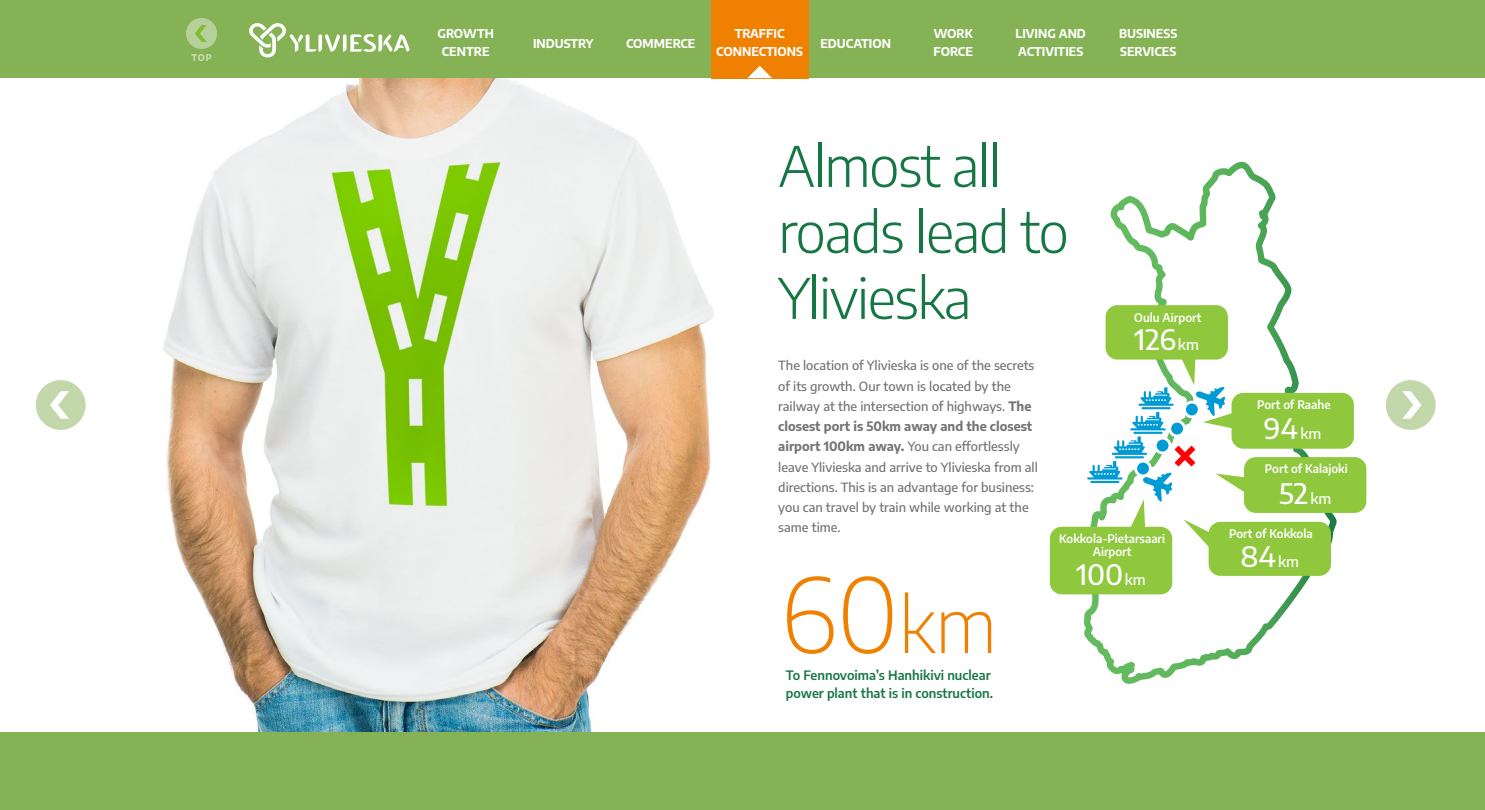
<style>
.page{position:relative;width:1485px;height:810px;background:#fff}
.page>*{position:absolute;margin:0;border:0;box-sizing:border-box;transform-origin:0 0}
.t1{font:200 102.45px "Encode Sans";color:#f08100}
.t2{font:300 55.5px/66px "Encode Sans";letter-spacing:-.025em;color:#167744}
.t3{font:500 28.28px "Encode Sans";color:#fff}
.t4{font:500 12.75px/20.2px "Encode Sans";color:#747474}
.t5{font:600 12.75px/18px "Encode Sans";color:#167744}
.t6{font:700 12px/18px "Encode Sans";color:#fff}
.t7{font:600 11.55px/12.9px "Encode Sans";color:#fff;text-align:center}
.t8{font:700 9px "Encode Sans";color:#fff}
.s1{font-size:14.92px}
.s2{font-weight:700}
.s3{font-size:75px}
</style>
<div class="page">
<div style="left:0;top:0;width:1485px;height:78px;background:#86b256"></div>
<svg style="left:249px;top:23px;width:161px;height:35px"></svg>
<div style="left:186px;top:18px;width:31px;height:31px;background:#b5d098;border-radius:50%"></div>
<svg style="left:195px;top:25px;width:12px;height:17px"></svg>
<img style="left:163px;top:78px;width:596px;height:654px">
<div style="left:711px;top:0;width:97px;height:78px;background:#f08100"></div>
<div style="left:0;top:732px;width:1485px;height:78px;background:#86b256"></div>
<svg style="left:747px;top:66px;width:25px;height:12px"></svg>
<div style="left:1386px;top:380px;width:50px;height:50px;background:#c2d8aa;border-radius:50%"></div>
<svg style="left:1402px;top:391px;width:20px;height:28px"></svg>
<div style="left:36px;top:380px;width:50px;height:50px;background:#c2d8aa;border-radius:50%"></div>
<svg style="left:50px;top:391px;width:19px;height:28px"></svg>
<svg style="left:1079px;top:161px;width:263px;height:523px"></svg>
<div style="left:1106px;top:305px;width:122px;height:55px;background:#8fc73d;border-radius:12px"></div>
<div style="left:1244px;top:457px;width:122px;height:56px;background:#8fc73d;border-radius:12px"></div>
<div style="left:1209px;top:522px;width:122px;height:54px;background:#8fc73d;border-radius:12px"></div>
<div style="left:1050px;top:527px;width:122px;height:67px;background:#8fc73d;border-radius:12px"></div>
<div style="left:1232px;top:393px;width:122px;height:56px;background:#8fc73d;border-radius:12px"></div>
<svg style="left:1087px;top:356px;width:158px;height:192px"></svg>
<p class="t8" style="left:191px;top:51px;width:22px">TOP</p>
<p class="t6" style="left:438px;top:24px;width:58px;text-align:center">GROWTH<br>CENTRE</p>
<p class="t6" style="left:533px;top:33px;width:62px">INDUSTRY</p>
<p class="t6" style="left:626px;top:33px;width:71px">COMMERCE</p>
<p class="t6" style="left:820px;top:33px;width:72px">EDUCATION</p>
<p class="t6" style="left:1016px;top:24px;width:72px">LIVING AND<br>ACTIVITIES</p>
<p class="t6" style="left:716px;top:24px;width:88px;text-align:center">TRAFFIC<br>CONNECTIONS</p>
<p class="t6" style="left:934px;top:24px;width:41px">WORK<br>FORCE</p>
<p class="t6" style="left:1119px;top:24px;width:60px">BUSINESS<br>SERVICES</p>
<h2 class="t2" style="left:778px;top:131px;width:292px">Almost all roads lead to<br>Ylivieska</h2>
<p class="t7" style="left:1134px;top:310px;width:69px">Oulu Airport</p>
<h3 class="t3" style="left:1135px;top:320px;width:66px">126<span class="s1">km</span></h3>
<p class="t4" style="left:778px;top:355px;width:261px">The location of Ylivieska is one of the secrets of its growth. Our town is located by the railway at the intersection of highways. <span class="s2">The closest port is 50km away and the closest airport 100km away.</span> You can effortlessly leave Ylivieska and arrive to Ylivieska from all directions. This is an advantage for business: you can travel by train while working at the same time.</p>
<h1 class="t1" style="left:780px;top:544px;width:218px">60<span class="s3">km</span></h1>
<p class="t5" style="left:786px;top:665px;width:209px">To Fennovoima’s Hanhikivi nuclear power plant that is in construction.</p>
<p class="t7" style="left:1059px;top:532px;width:108px">Kokkola-Pietarsaari<br>Airport</p>
<h3 class="t3" style="left:1076px;top:555px;width:71px">100<span class="s1">km</span></h3>
<p class="t7" style="left:1257px;top:398px;width:75px">Port of Raahe</p>
<h3 class="t3" style="left:1264px;top:409px;width:59px">94 <span class="s1">km</span></h3>
<p class="t7" style="left:1265px;top:462px;width:84px">Port of Kalajoki</p>
<h3 class="t3" style="left:1279px;top:473px;width:54px">52 <span class="s1">km</span></h3>
<p class="t7" style="left:1229px;top:526px;width:85px">Port of Kokkola</p>
<h3 class="t3" style="left:1241px;top:536px;width:60px">84<span class="s1">km</span></h3>
</div>
